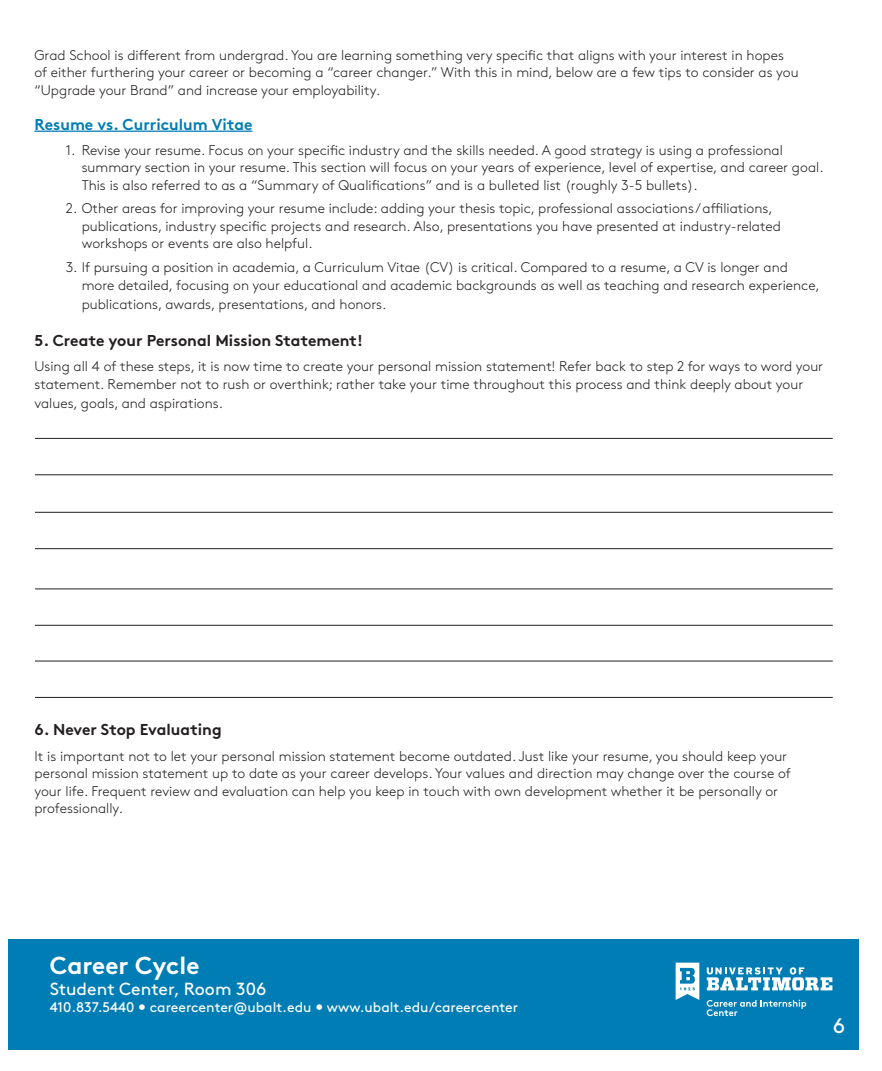
<style>
.page{position:relative;width:882px;height:1071px;background:#fff}
.page>*{position:absolute;margin:0;border:0;box-sizing:border-box;transform-origin:0 0}
.t1{font:700 24.5px "Brown Std";color:#fff}
.t2{font:21px "Brown Std";color:#fff}
.t3{font:17.5px "Brown Std";color:#fff}
.Paragraph_Style_1{font:700 15.75px "Brown Std";color:#231f20}
.Paragraph_Style_1-2{font:700 15.75px "Brown Std";color:#007db5}
.Paragraph_Style_1-3{font:300 14px/17.5px "Brown Std";color:#231f20}
.t4{font:14px "Brown Std";color:#fff}
</style>
<div class="page">
<div style="left:9px;top:939px;width:850px;height:111px;background:#007db5"></div>
<svg style="left:676px;top:963px;width:23px;height:37px"></svg>
<svg style="left:707px;top:967px;width:125px;height:23px"></svg>
<svg style="left:707px;top:1000px;width:99px;height:16px"></svg>
<hr style="left:34px;top:131px;width:219px;height:1px;background:#007db5">
<hr style="left:35px;top:474px;width:798px;height:1px;background:#231f20">
<hr style="left:35px;top:438px;width:798px;height:1px;background:#231f20">
<hr style="left:35px;top:548px;width:798px;height:1px;background:#231f20">
<hr style="left:35px;top:512px;width:798px;height:1px;background:#231f20">
<hr style="left:35px;top:625px;width:798px;height:1px;background:#231f20">
<hr style="left:35px;top:588px;width:798px;height:1px;background:#231f20">
<hr style="left:35px;top:697px;width:798px;height:1px;background:#231f20">
<hr style="left:35px;top:661px;width:798px;height:1px;background:#231f20">
<p class="Paragraph_Style_1-3" style="left:34px;top:47px;width:766px">Grad School is different from undergrad. You are learning something very specific that aligns with your interest in hopes of either furthering your career or becoming a “career changer.” With this in mind, below are a few tips to consider as you “Upgrade your Brand” and increase your employability.</p>
<p class="Paragraph_Style_1-2" style="left:34px;top:115px;width:220px">Resume vs. Curriculum Vitae</p>
<p class="Paragraph_Style_1-3" style="left:82px;top:141px;width:744px;text-indent:-16px">1. Revise your resume. Focus on your specific industry and the skills needed. A good strategy is using a professional summary section in your resume. This section will focus on your years of experience, level of expertise, and career goal.<br>This is also referred to as a “Summary of Qualifications” and is a bulleted list (roughly 3-5 bullets).</p>
<p class="Paragraph_Style_1-3" style="left:82px;top:200px;width:701px;text-indent:-16px">2. Other areas for improving your resume include: adding your thesis topic, professional associations/ affiliations, publications, industry specific projects and research. Also, presentations you have presented at industry-related workshops or events are also helpful.</p>
<p class="Paragraph_Style_1-3" style="left:82px;top:259px;width:740px;text-indent:-16px">3. If pursuing a position in academia, a Curriculum Vitae (CV) is critical. Compared to a resume, a CV is longer and more detailed, focusing on your educational and academic backgrounds as well as teaching and research experience,</p>
<p class="Paragraph_Style_1-3" style="left:82px;top:295px;width:306px">publications, awards, presentations, and honors.</p>
<p class="Paragraph_Style_1" style="left:34px;top:331px;width:330px">5. Create your Personal Mission Statement!</p>
<p class="Paragraph_Style_1-3" style="left:34px;top:358px;width:790px">Using all 4 of these steps, it is now time to create your personal mission statement! Refer back to step 2 for ways to word your statement. Remember not to rush or overthink; rather take your time throughout this process and think deeply about your</p>
<p class="Paragraph_Style_1-3" style="left:34px;top:395px;width:190px">values, goals, and aspirations.</p>
<p class="Paragraph_Style_1" style="left:34px;top:720px;width:189px">6. Never Stop Evaluating</p>
<p class="Paragraph_Style_1-3" style="left:34px;top:747px;width:758px">It is important not to let your personal mission statement become outdated. Just like your resume, you should keep your personal mission statement up to date as your career develops. Your values and direction may change over the course of your life. Frequent review and evaluation can help you keep in touch with own development whether it be personally or professionally.</p>
<p class="t1" style="left:50px;top:950px;width:151px">Career Cycle</p>
<p class="t3" style="left:50px;top:979px;width:218px">Student Center, Room 306</p>
<p class="t4" style="left:50px;top:999px;width:470px">410.837.5440 • careercenter@ubalt.edu • www.ubalt.edu/careercenter</p>
<p class="t2" style="left:833px;top:1014px;width:14px">6</p>
</div>
